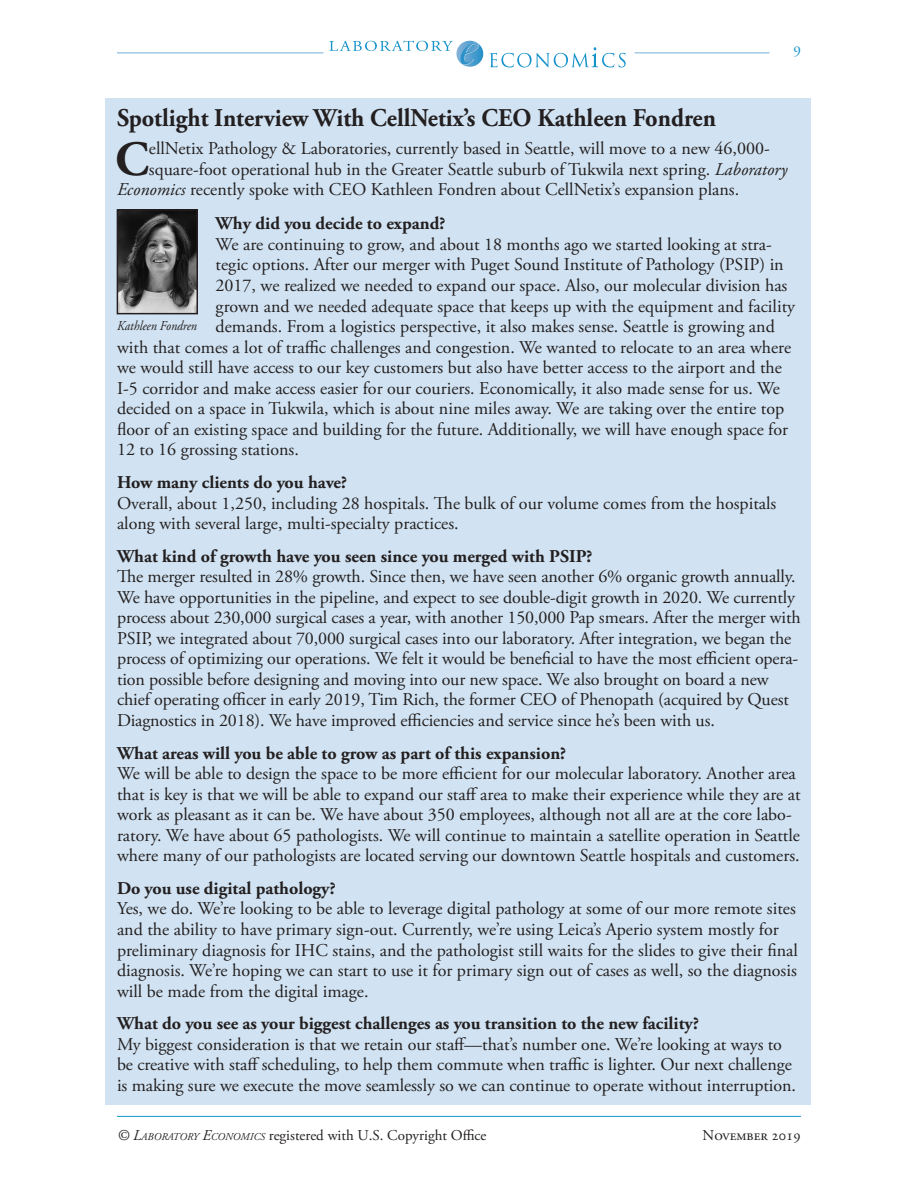
<style>
.page{position:relative;width:918px;height:1188px;background:#fff}
.page>*{position:absolute;margin:0;border:0;box-sizing:border-box;transform-origin:0 0}
.articletext{font:700 49.2px "Adobe Garamond Pro";color:#231f20}
.articletext-2{font:700 25.5px "Adobe Garamond Pro";color:#231f20;scale:.95 1}
.articletext-3{font:18px/20.5px "Adobe Garamond Pro";color:#231f20}
.articletext-4{font:700 18px "Adobe Garamond Pro";color:#231f20}
.t1{font:15px "Adobe Garamond Pro";color:#231f20}
.t2{font:15px "Adobe Garamond Pro";color:#1593cb}
.articletext-5{font:italic 13.5px "Adobe Garamond Pro";color:#231f20;scale:.9 1}
.s1{font-style:italic}
.s2{font-style:italic;font-size:10.5px}
</style>
<div class="page">
<svg style="left:329px;top:40px;width:154px;height:27px"></svg>
<svg style="left:490px;top:47px;width:136px;height:20px"></svg>
<hr style="left:117px;top:52px;width:206px;height:1px;background:#76b1db">
<hr style="left:635px;top:52px;width:135px;height:1px;background:#76b1db">
<hr style="left:117px;top:1116px;width:684px;height:1px;background:#1593cb">
<div style="left:105px;top:98px;width:706px;height:1006px;background:#d1e3f2"></div>
<img style="left:120px;top:212px;width:75px;height:99px">
<div style="left:117px;top:209px;width:81px;height:105px;border:2px solid #231f20"></div>
<p class="t2" style="left:794px;top:43px;width:9px">9</p>
<p class="articletext-2" style="left:117px;top:104px;width:632px">Spotlight Interview With CellNetix’s CEO Kathleen Fondren</p>
<p class="articletext" style="left:115px;top:131px;width:35px">C</p>
<p class="articletext-3" style="left:149px;top:139px;width:622px">ellNetix Pathology &amp; Laboratories, currently based in Seattle, will move to a new 46,000-</p>
<p class="articletext-3" style="left:149px;top:159px;width:640px">square-foot operational hub in the Greater Seattle suburb of Tukwila next spring. <span class="s1">Laboratory</span></p>
<p class="articletext-3" style="left:117px;top:180px;width:624px"><span class="s1">Economics</span> recently spoke with CEO Kathleen Fondren about CellNetix’s expansion plans.</p>
<p class="articletext-4" style="left:216px;top:213px;width:231px">Why did you decide to expand?</p>
<p class="articletext-3" style="left:216px;top:235px;width:558px">We are continuing to grow, and about 18 months ago we started looking at stra-</p>
<p class="articletext-3" style="left:216px;top:255px;width:570px">tegic options. After our merger with Puget Sound Institute of Pathology (PSIP) in</p>
<p class="articletext-3" style="left:216px;top:276px;width:573px">2017, we realized we needed to expand our space. Also, our molecular division has</p>
<p class="articletext-3" style="left:216px;top:296px;width:581px">grown and we needed adequate space that keeps up with the equipment and facility</p>
<p class="articletext-3" style="left:216px;top:317px;width:561px">demands. From a logistics perspective, it also makes sense. Seattle is growing and</p>
<p class="articletext-3" style="left:117px;top:337px;width:676px">with that comes a lot of traffic challenges and congestion. We wanted to relocate to an area where</p>
<p class="articletext-3" style="left:117px;top:358px;width:666px">we would still have access to our key customers but also have better access to the airport and the</p>
<p class="articletext-3" style="left:117px;top:378px;width:665px">I-5 corridor and make access easier for our couriers. Economically, it also made sense for us. We</p>
<p class="articletext-3" style="left:117px;top:399px;width:669px">decided on a space in Tukwila, which is about nine miles away. We are taking over the entire top</p>
<p class="articletext-3" style="left:117px;top:420px;width:673px">floor of an existing space and building for the future. Additionally, we will have enough space for</p>
<p class="articletext-3" style="left:117px;top:440px;width:183px">12 to 16 grossing stations.</p>
<p class="articletext-4" style="left:117px;top:472px;width:232px">How many clients do you have?</p>
<p class="articletext-3" style="left:117px;top:493px;width:661px">Overall, about 1,250, including 28 hospitals. The bulk of our volume comes from the hospitals along with several large, multi-specialty practices.</p>
<p class="articletext-4" style="left:117px;top:545px;width:477px">What kind of growth have you seen since you merged with PSIP?</p>
<p class="articletext-3" style="left:117px;top:567px;width:685px">The merger resulted in 28% growth. Since then, we have seen another 6% organic growth annually.<br>We have opportunities in the pipeline, and expect to see double-digit growth in 2020. We currently process about 230,000 surgical cases a year, with another 150,000 Pap smears. After the merger with PSIP, we integrated about 70,000 surgical cases into our laboratory. After integration, we began the process of optimizing our operations. We felt it would be beneficial to have the most efficient opera&shy;tion possible before designing and moving into our new space. We also brought on board a new chief operating officer in early 2019, Tim Rich, the former CEO of Phenopath (acquired by Quest Diagnostics in 2018). We have improved efficiencies and service since he’s been with us.</p>
<p class="articletext-4" style="left:117px;top:742px;width:451px">What areas will you be able to grow as part of this expansion?</p>
<p class="articletext-3" style="left:117px;top:764px;width:685px">We will be able to design the space to be more efficient for our molecular laboratory. Another area that is key is that we will be able to expand our staff area to make their experience while they are at work as pleasant as it can be. We have about 350 employees, although not all are at the core labo&shy;ratory. We have about 65 pathologists. We will continue to maintain a satellite operation in Seattle where many of our pathologists are located serving our downtown Seattle hospitals and customers.</p>
<p class="articletext-4" style="left:117px;top:878px;width:220px">Do you use digital pathology?</p>
<p class="articletext-3" style="left:117px;top:899px;width:683px">Yes, we do. We’re looking to be able to leverage digital pathology at some of our more remote sites and the ability to have primary sign-out. Currently, we’re using Leica’s Aperio system mostly for preliminary diagnosis for IHC stains, and the pathologist still waits for the slides to give their final diagnosis. We’re hoping we can start to use it for primary sign out of cases as well, so the diagnosis will be made from the digital image.</p>
<p class="articletext-4" style="left:117px;top:1013px;width:583px">What do you see as your biggest challenges as you transition to the new facility?</p>
<p class="articletext-3" style="left:117px;top:1034px;width:680px">My biggest consideration is that we retain our staff—that’s number one. We’re looking at ways to be creative with staff scheduling, to help them commute when traffic is lighter. Our next challenge is making sure we execute the move seamlessly so we can continue to operate without interruption.</p>
<p class="articletext-5" style="left:117px;top:317px;width:90px">Kathleen Fondren</p>
<p class="t1" style="left:117px;top:1127px;width:371px"><span class="s1">© L</span><span class="s2">ABORATORY</span> <span class="s1">E</span><span class="s2">CONOMICS</span> registered with U.S. Copyright Office</p>
<p class="t1" style="left:703px;top:1127px;width:100px">November 2019</p>
</div>
